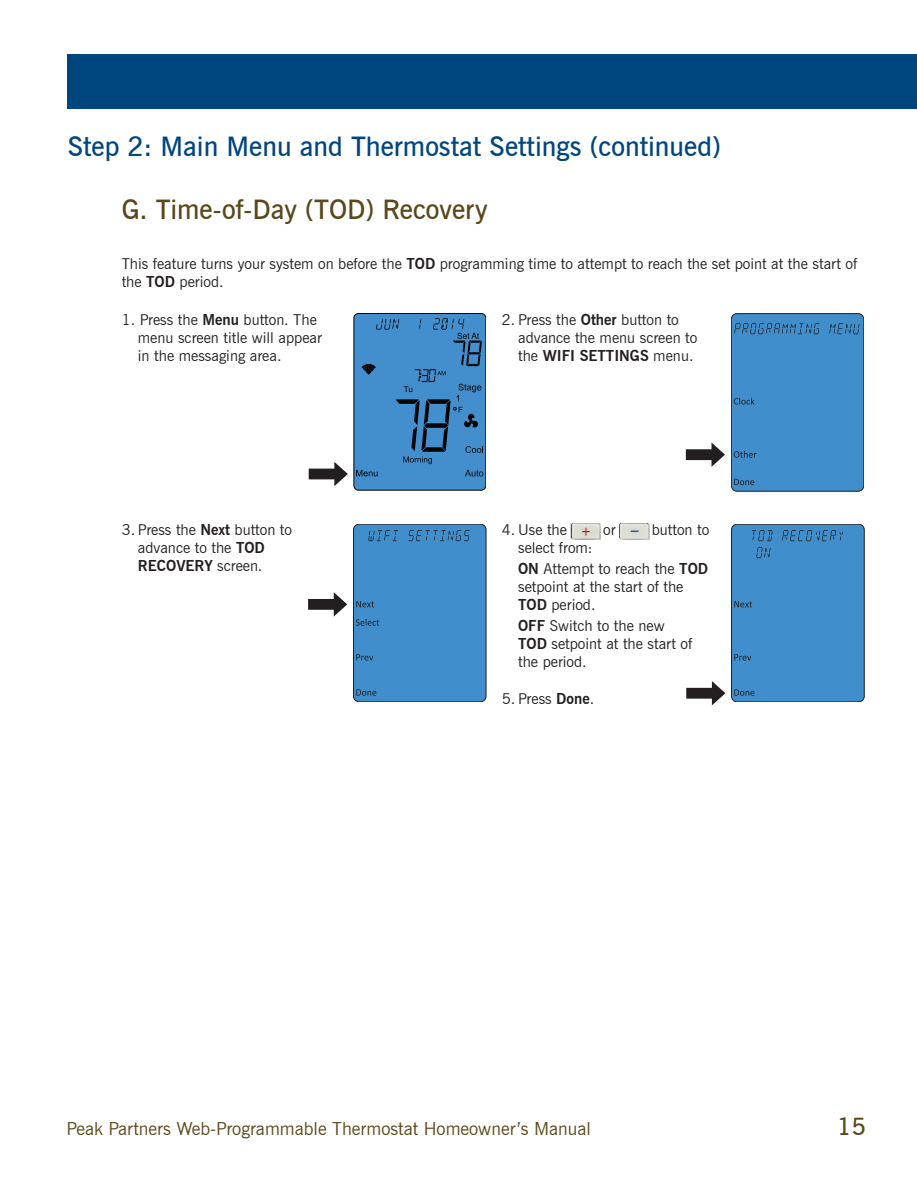
<style>
.page{position:relative;width:917px;height:1188px;background:#fff}
.page>*{position:absolute;margin:0;border:0;box-sizing:border-box;transform-origin:0 0}
.t1{font:600 27px "News Gothic BT";color:#00467e}
.t2{font:600 27px "News Gothic BT";color:#5a471a}
.t3{font:600 24px "News Gothic BT";color:#5a471a}
.t4{font:18px "News Gothic BT";color:#5a471a}
.t5{font:15px/18px "News Gothic BT";color:#231f20}
.s1{font-weight:700}
</style>
<div class="page">
<div style="left:68px;top:55px;width:849px;height:54px;background:#00467e"></div>
<div style="left:731px;top:524px;width:133px;height:178px;background:#418ecc;border-radius:6px"></div>
<div style="left:731px;top:524px;width:133px;height:178px;border:1px solid #231f20;border-radius:6px"></div>
<svg style="left:756px;top:547px;width:15px;height:11px"></svg>
<svg style="left:752px;top:530px;width:21px;height:11px"></svg>
<svg style="left:782px;top:530px;width:61px;height:11px"></svg>
<svg style="left:734px;top:689px;width:20px;height:7px"></svg>
<svg style="left:734px;top:654px;width:17px;height:7px"></svg>
<svg style="left:734px;top:601px;width:18px;height:6px"></svg>
<div style="left:353px;top:524px;width:133px;height:178px;background:#418ecc;border-radius:6px"></div>
<div style="left:353px;top:524px;width:133px;height:178px;border:1px solid #231f20;border-radius:6px"></div>
<svg style="left:368px;top:530px;width:30px;height:11px"></svg>
<svg style="left:408px;top:530px;width:61px;height:11px"></svg>
<svg style="left:356px;top:689px;width:20px;height:7px"></svg>
<svg style="left:356px;top:654px;width:17px;height:6px"></svg>
<svg style="left:356px;top:619px;width:23px;height:7px"></svg>
<svg style="left:356px;top:601px;width:18px;height:6px"></svg>
<div style="left:731px;top:314px;width:133px;height:177px;background:#418ecc;border-radius:6px"></div>
<div style="left:731px;top:313px;width:133px;height:178px;border:1px solid #231f20;border-radius:6px"></div>
<svg style="left:734px;top:323px;width:85px;height:11px"></svg>
<svg style="left:829px;top:323px;width:30px;height:11px"></svg>
<svg style="left:734px;top:479px;width:20px;height:6px"></svg>
<svg style="left:734px;top:451px;width:23px;height:7px"></svg>
<svg style="left:734px;top:398px;width:21px;height:7px"></svg>
<div style="left:354px;top:313px;width:132px;height:177px;background:#438ecc;border-radius:5px"></div>
<div style="left:354px;top:313px;width:132px;height:177px;border:1px solid #050504;border-radius:5px"></div>
<svg style="left:465px;top:470px;width:18px;height:6px"></svg>
<svg style="left:356px;top:470px;width:22px;height:6px"></svg>
<svg style="left:362px;top:318px;width:121px;height:146px"></svg>
<svg style="left:309px;top:462px;width:39px;height:24px"></svg>
<svg style="left:686px;top:443px;width:39px;height:24px"></svg>
<svg style="left:308px;top:592px;width:39px;height:24px"></svg>
<img style="left:570px;top:523px;width:31px;height:16px">
<img style="left:619px;top:523px;width:30px;height:16px">
<svg style="left:686px;top:681px;width:39px;height:24px"></svg>
<h1 class="t1" style="left:68px;top:130px;width:655px">Step 2: Main Menu and Thermostat Settings (continued)</h1>
<h1 class="t2" style="left:122px;top:193px;width:368px">G. Time-of-Day (TOD) Recovery</h1>
<p class="t5" style="left:122px;top:255px;width:737px">This feature turns your system on before the <span class="s1">TOD</span> programming time to attempt to reach the set point at the start of the <span class="s1">TOD</span> period.</p>
<p class="t5" style="left:138px;top:310px;width:186px;text-indent:-16px">1. Press the <span class="s1">Menu</span> button. The menu screen title will appear in the messaging area.</p>
<p class="t5" style="left:518px;top:310px;width:181px;text-indent:-16px">2. Press the <span class="s1">Other</span> button to advance the menu screen to the <span class="s1">WIFI SETTINGS</span> menu.</p>
<p class="t5" style="left:138px;top:521px;width:156px;text-indent:-16px">3. Press the <span class="s1">Next</span> button to advance to the <span class="s1">TOD<br>RECOVERY</span> screen.</p>
<p class="t5" style="left:502px;top:521px;width:67px">4. Use the</p>
<p class="t5" style="left:603px;top:521px;width:14px">or</p>
<p class="t5" style="left:652px;top:521px;width:59px">button to</p>
<p class="t5" style="left:518px;top:538px;width:191px;line-height:21px">select from:<br><span class="s1">ON</span> Attempt to reach the <span class="s1">TOD</span></p>
<p class="t5" style="left:518px;top:578px;width:167px">setpoint at the start of the<br><span class="s1">TOD</span> period.</p>
<p class="t5" style="left:518px;top:617px;width:176px"><span class="s1">OFF</span> Switch to the new<br><span class="s1">TOD</span> setpoint at the start of the period.</p>
<p class="t5" style="left:502px;top:689px;width:94px">5. Press <span class="s1">Done</span>.</p>
<p class="t4" style="left:66px;top:1118px;width:526px">Peak Partners Web-Programmable Thermostat Homeowner’s Manual</p>
<h2 class="t3" style="left:837px;top:1112px;width:30px">15</h2>
</div>
